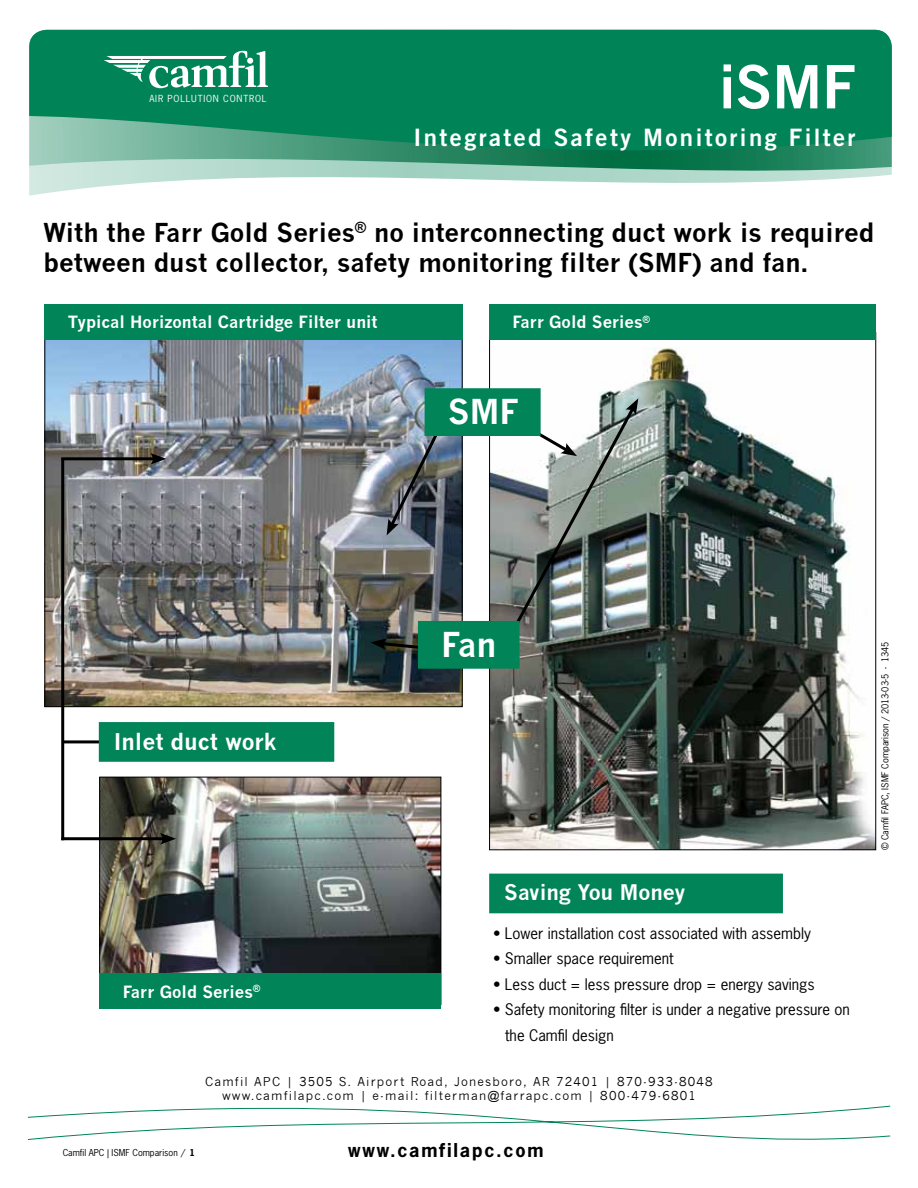
<style>
.page{position:relative;width:918px;height:1188px;background:#fff}
.page>*{position:absolute;margin:0;border:0;box-sizing:border-box;transform-origin:0 0}
.t1{font:60px "Trade Gothic LT Std Bd 2";color:#fff}
.t2{font:700 33.45px "News Gothic";color:#fff}
.t3{font:700 25.5px/30.6px "News Gothic";color:#000}
.t4{font:24px "Trade Gothic LT Std Bd 2";letter-spacing:.1em;color:#fff}
.t5{font:700 22.5px "News Gothic";color:#fff}
.t6{font:700 21px "News Gothic";color:#fff}
.t7{font:700 18px "News Gothic Std";letter-spacing:.1em;color:#000}
.t8{font:700 16.5px "News Gothic";color:#fff}
.t9{font:15px/25.5px "News Gothic Std";color:#000}
.t10{font:12px/14.4px "News Gothic";letter-spacing:.1em;color:#000;text-align:center}
.t11{font:9.15px "News Gothic Std";letter-spacing:.09em;color:#fff}
.t12{font:9px "News Gothic Std";color:#000}
.s1{font-weight:700}
</style>
<div class="page">
<svg style="left:27px;top:1105px;width:864px;height:35px"></svg>
<svg style="left:29px;top:30px;width:863px;height:166px;background:#369c79"></svg>
<svg style="left:104px;top:51px;width:164px;height:37px"></svg>
<hr style="left:61px;top:837px;width:53px;height:3px;background:#000">
<hr style="left:63px;top:740px;width:41px;height:3px;background:#000">
<img style="left:46px;top:339px;width:415px;height:366px">
<img style="left:491px;top:339px;width:383px;height:509px">
<div style="left:44px;top:304px;width:419px;height:35px;background:#008458"></div>
<div style="left:489px;top:304px;width:387px;height:35px;background:#008458"></div>
<img style="left:387px;top:423px;width:57px;height:112px">
<svg style="left:371px;top:638px;width:47px;height:14px"></svg>
<img style="left:501px;top:398px;width:137px;height:251px">
<div style="left:425px;top:388px;width:116px;height:48px;background:#008458;border:3px solid #008458"></div>
<img style="left:101px;top:779px;width:338px;height:195px">
<div style="left:99px;top:722px;width:235px;height:40px;background:#008458;border:2px solid #008458"></div>
<div style="left:489px;top:874px;width:294px;height:39px;background:#008458"></div>
<div style="left:100px;top:974px;width:341px;height:35px;background:#008458"></div>
<div style="left:418px;top:621px;width:102px;height:48px;background:#008458;border:3px solid #008458"></div>
<hr style="left:61px;top:707px;width:3px;height:133px;background:#000">
<hr style="left:99px;top:837px;width:67px;height:3px;background:#000">
<svg style="left:160px;top:833px;width:16px;height:12px"></svg>
<hr style="left:61px;top:459px;width:3px;height:248px;background:#000">
<hr style="left:61px;top:457px;width:95px;height:3px;background:#000">
<svg style="left:150px;top:453px;width:16px;height:12px"></svg>
<p class="t11" style="left:149px;top:92px;width:119px">AIR POLLUTION CONTROL</p>
<h1 class="t1" style="left:719px;top:50px;width:138px">iSMF</h1>
<h3 class="t4" style="left:413px;top:122px;width:444px">Integrated Safety Monitoring Filter</h3>
<h3 class="t3" style="left:43px;top:217px;width:833px">With the Farr Gold Series<sup>®</sup> no interconnecting duct work is required between dust collector, safety monitoring filter (SMF) and fan.</h3>
<p class="t8" style="left:68px;top:312px;width:311px">Typical Horizontal Cartridge Filter unit</p>
<p class="t8" style="left:512px;top:312px;width:139px">Farr Gold Series<sup>®</sup></p>
<h2 class="t2" style="left:448px;top:391px;width:73px">SMF</h2>
<h3 class="t5" style="left:114px;top:728px;width:165px">Inlet duct work</h3>
<p class="t8" style="left:123px;top:982px;width:139px">Farr Gold Series<sup>®</sup></p>
<h2 class="t2" style="left:441px;top:624px;width:57px">Fan</h2>
<h3 class="t6" style="left:504px;top:880px;width:183px">Saving You Money</h3>
<p class="t9" style="left:493px;top:920px;width:319px">• Lower installation cost associated with assembly</p>
<p class="t9" style="left:493px;top:946px;width:182px">• Smaller space requirement</p>
<p class="t9" style="left:493px;top:971px;width:323px">• Less duct = less pressure drop = energy savings</p>
<p class="t9" style="left:505px;top:997px;width:346px;text-indent:-12px">• Safety monitoring filter is under a negative pressure on the Camfil design</p>
<p class="t10" style="left:205px;top:1074px;width:509px">Camfil APC | 3505 S. Airport Road, Jonesboro, AR 72401 | 870-933-8048 www.camfilapc.com | e-mail: filterman@farrapc.com | 800-479-6801</p>
<p class="t12" style="left:63px;top:1147px;width:134px">Camfil APC | ISMF Comparison / <span class="s1">1</span></p>
<p class="t7" style="left:348px;top:1138px;width:197px">www.camfilapc.com</p>
<p class="t12" style="left:879px;top:850px;width:211px;rotate:-90deg">© Camfil FAPC, ISMF Comparison / 2013-03-5 - 1345</p>
</div>
